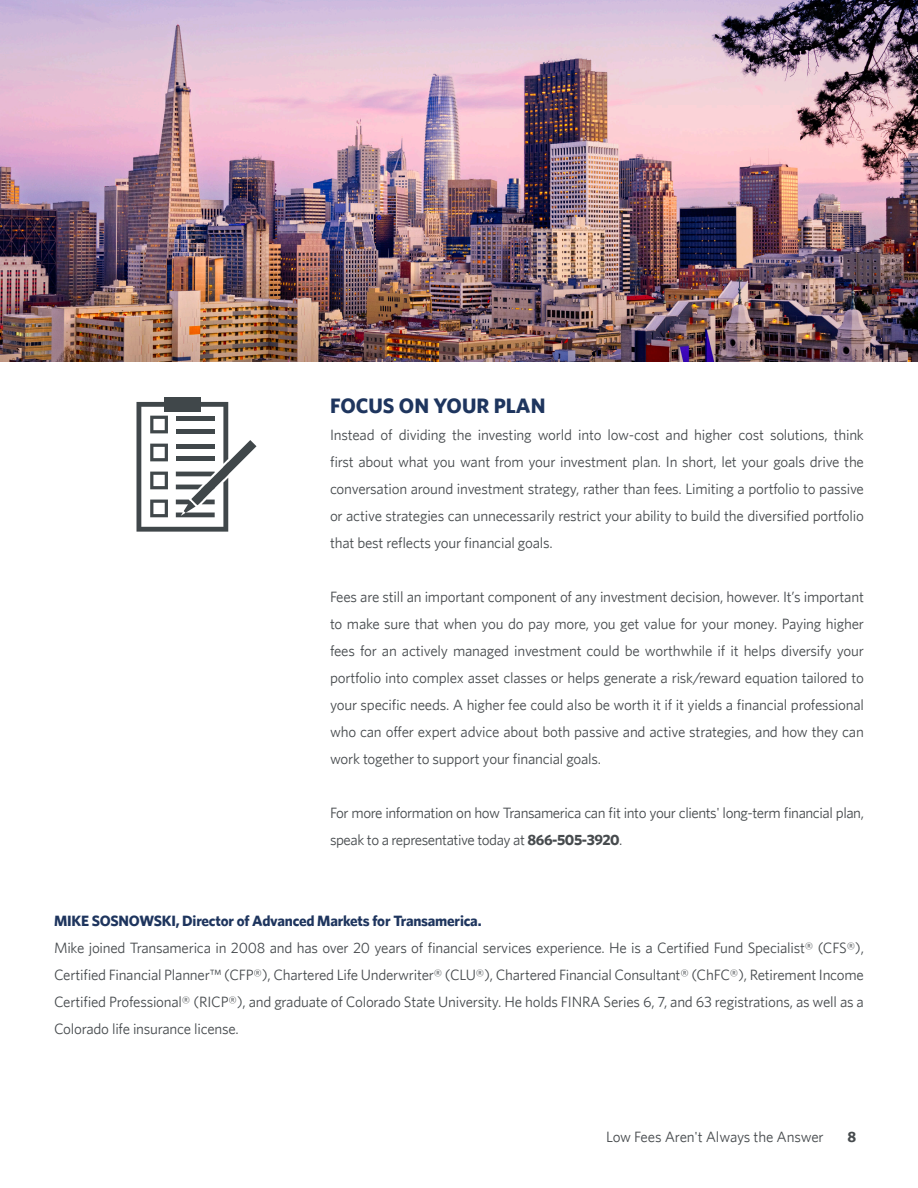
<style>
.page{position:relative;width:918px;height:1188px;background:#fff}
.page>*{position:absolute;margin:0;border:0;box-sizing:border-box;transform-origin:0 0}
.Body{font:700 21px "Whitney";color:#1e355e}
.Body-2{font:15px/27px "Whitney";letter-spacing:-.02em;color:#474b4e;text-align:justify}
.Body-3{font:700 15px "Whitney";letter-spacing:-.015em;color:#1e355e}
.t1{font:700 15px "Whitney";color:#474b4e}
.s1{font-weight:700}
</style>
<div class="page">
<img style="left:0;top:0;width:918px;height:362px">
<div style="left:164px;top:398px;width:37px;height:14px;background:#40474a"></div>
<svg style="left:137px;top:402px;width:119px;height:130px"></svg>
<p class="Body" style="left:330px;top:392px;width:217px">FOCUS ON YOUR PLAN</p>
<p class="Body-2" style="left:330px;top:420px;width:536px">Instead of dividing the investing world into low-cost and higher cost solutions, think first about what you want from your investment plan. In short, let your goals drive the conversation around investment strategy, rather than fees. Limiting a portfolio to passive or active strategies can unnecessarily restrict your ability to build the diversified portfolio that best reflects your financial goals.</p>
<p class="Body-2" style="left:330px;top:582px;width:536px">Fees are still an important component of any investment decision, however. It’s important to make sure that when you do pay more, you get value for your money. Paying higher fees for an actively managed investment could be worthwhile if it helps diversify your portfolio into complex asset classes or helps generate a risk/reward equation tailored to your specific needs. A higher fee could also be worth it if it yields a financial professional who can offer expert advice about both passive and active strategies, and how they can work together to support your financial goals.</p>
<p class="Body-2" style="left:330px;top:798px;width:536px">For more information on how Transamerica can fit into your clients' long-term financial plan, speak to a representative today at <span class="s1">866-505-3920</span>.</p>
<p class="Body-3" style="left:54px;top:911px;width:429px">MIKE SOSNOWSKI, Director of Advanced Markets for Transamerica.</p>
<p class="Body-2" style="left:54px;top:933px;width:812px">Mike joined Transamerica in 2008 and has over 20 years of financial services experience. He is a Certified Fund Specialist® (CFS®), Certified Financial Planner™ (CFP®), Chartered Life Underwriter® (CLU®), Chartered Financial Consultant® (ChFC®), Retirement Income Certified Professional® (RICP®), and graduate of Colorado State University. He holds FINRA Series 6, 7, and 63 registrations, as well as a Colorado life insurance license.</p>
<p class="Body-2" style="left:606px;top:1123px;width:219px">Low Fees Aren't Always the Answer</p>
<p class="t1" style="left:848px;top:1127px;width:10px">8</p>
</div>
